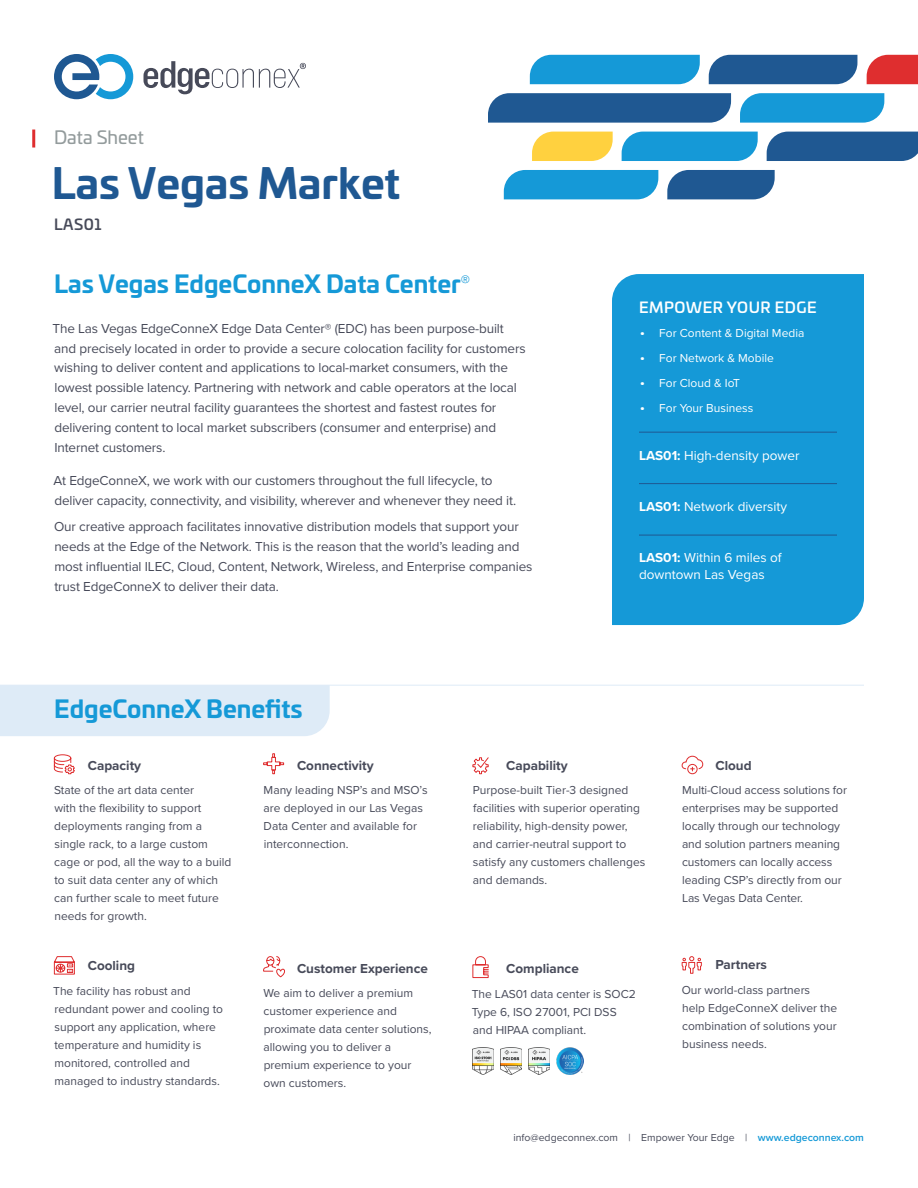
<style>
.page{position:relative;width:918px;height:1188px;background:#fff}
.page>*{position:absolute;margin:0;border:0;box-sizing:border-box;transform-origin:0 0}
.Data_Sheet_Header{font:700 41.25px "Univia Pro";color:#1f5892}
.Section_Header{font:700 24px "Univia Pro";color:#1599d7}
.Section_Header_w__Ba{font:700 24px "Univia Pro";color:#1599d7}
.Callout{font:18px "Univia Pro";color:#939b9c}
.Subhead{font:500 15px "Univia Pro";letter-spacing:.035em;color:#fff}
.Subhead-2{font:500 15px "Univia Pro";letter-spacing:.03em;color:#474a59}
.Body_Copy{font:13.5px/19.8px "Proxima Nova";letter-spacing:-.01em;color:#474a59}
.Body_Stats{font:13.5px/16.5px "Proxima Nova";color:#fff}
.Paragraph_Header{font:700 13.5px "Proxima Nova";color:#474a59}
.Small_Copy{font:12px/18px "Proxima Nova";color:#474a59}
.t1{font:12px "Proxima Nova";color:#fff}
.t2{font:10.5px "Proxima Nova";color:#474a59}
.s1{font-family:"Univia Pro"}
.s2{font-weight:700}
.s3{font-weight:600;color:#1599d7}
</style>
<div class="page">
<div style="left:0;top:686px;width:330px;height:50px;background:#deebf7"></div>
<hr style="left:0;top:685px;width:864px;height:1px;background:#deebf7">
<svg style="left:54px;top:754px;width:21px;height:21px"></svg>
<svg style="left:263px;top:753px;width:21px;height:22px"></svg>
<svg style="left:472px;top:757px;width:17px;height:18px"></svg>
<svg style="left:681px;top:755px;width:22px;height:20px"></svg>
<div style="left:612px;top:274px;width:252px;height:351px;background:#1599d7"></div>
<hr style="left:639px;top:432px;width:198px;height:1px;background:#1f5892">
<hr style="left:639px;top:483px;width:198px;height:1px;background:#1f5892">
<hr style="left:639px;top:535px;width:198px;height:1px;background:#1f5892">
<svg style="left:53px;top:956px;width:22px;height:19px"></svg>
<svg style="left:263px;top:956px;width:22px;height:22px"></svg>
<svg style="left:472px;top:956px;width:17px;height:22px"></svg>
<svg style="left:681px;top:956px;width:21px;height:18px"></svg>
<div style="left:709px;top:55px;width:148px;height:29px;background:#1f5892"></div>
<svg style="left:867px;top:55px;width:51px;height:29px"></svg>
<div style="left:530px;top:55px;width:170px;height:29px;background:#1599d7"></div>
<svg style="left:488px;top:93px;width:243px;height:30px;background:#295f96"></svg>
<svg style="left:740px;top:93px;width:144px;height:30px;background:#239fd9"></svg>
<div style="left:622px;top:132px;width:136px;height:29px;background:#1599d7"></div>
<div style="left:767px;top:132px;width:151px;height:29px;background:#1f5892"></div>
<svg style="left:532px;top:132px;width:81px;height:29px;background:#ffd44f"></svg>
<div style="left:504px;top:170px;width:154px;height:29px;background:#1599d7"></div>
<svg style="left:667px;top:170px;width:108px;height:29px;background:#2e6399"></svg>
<svg style="left:54px;top:54px;width:79px;height:45px"></svg>
<svg style="left:144px;top:61px;width:162px;height:33px"></svg>
<hr style="left:32px;top:130px;width:3px;height:18px;background:#df2e2f">
<img style="left:501px;top:1048px;width:21px;height:27px">
<img style="left:473px;top:1048px;width:21px;height:27px">
<img style="left:556px;top:1048px;width:27px;height:27px">
<img style="left:529px;top:1048px;width:20px;height:27px">
<p class="Callout" style="left:54px;top:124px;width:91px">Data Sheet</p>
<p class="Data_Sheet_Header" style="left:52px;top:150px;width:350px">Las Vegas Market</p>
<p class="Subhead-2" style="left:54px;top:212px;width:49px">LAS01</p>
<p class="Section_Header" style="left:54px;top:264px;width:417px">Las Vegas EdgeConneX Data Center<sup>®</sup></p>
<p class="Body_Copy" style="left:53px;top:318px;width:475px">The Las Vegas EdgeConneX Edge Data Center® (EDC) has been purpose-built and precisely located in order to provide a secure colocation facility for customers wishing to deliver content and applications to local-market consumers, with the lowest possible latency. Partnering with network and cable operators at the local level, our carrier neutral facility guarantees the shortest and fastest routes for delivering content to local market subscribers (consumer and enterprise) and Internet customers.</p>
<p class="Body_Copy" style="left:54px;top:470px;width:464px">At EdgeConneX, we work with our customers throughout the full lifecycle, to deliver capacity, connectivity, and visibility, wherever and whenever they need it.</p>
<p class="Body_Copy" style="left:54px;top:516px;width:480px">Our creative approach facilitates innovative distribution models that support your needs at the Edge of the Network. This is the reason that the world’s leading and most influential ILEC, Cloud, Content, Network, Wireless, and Enterprise companies trust EdgeConneX to deliver their data.</p>
<p class="Subhead" style="left:639px;top:295px;width:179px">EMPOWER YOUR EDGE</p>
<p class="t1" style="left:639px;top:324px;width:167px"><span class="s1">•</span> For Content &amp; Digital Media</p>
<p class="t1" style="left:639px;top:349px;width:136px"><span class="s1">•</span> For Network &amp; Mobile</p>
<p class="t1" style="left:639px;top:374px;width:103px"><span class="s1">•</span> For Cloud &amp; IoT</p>
<p class="t1" style="left:639px;top:399px;width:116px"><span class="s1">•</span> For Your Business</p>
<p class="Body_Stats" style="left:639px;top:446px;width:162px"><span class="s2">LAS01:</span> High-density power</p>
<p class="Body_Stats" style="left:639px;top:498px;width:150px"><span class="s2">LAS01:</span> Network diversity</p>
<p class="Body_Stats" style="left:639px;top:549px;width:144px"><span class="s2">LAS01:</span> Within 6 miles of downtown Las Vegas</p>
<p class="Section_Header_w__Ba" style="left:54px;top:690px;width:250px">EdgeConneX Benefits</p>
<p class="Paragraph_Header" style="left:88px;top:755px;width:55px">Capacity</p>
<p class="Small_Copy" style="left:54px;top:781px;width:179px">State of the art data center<br>with the flexibility to support deployments ranging from a single rack, to a large custom cage or pod, all the way to a build to suit data center any of which can further scale to meet future needs for growth.</p>
<p class="Paragraph_Header" style="left:297px;top:755px;width:78px">Connectivity</p>
<p class="Small_Copy" style="left:264px;top:781px;width:166px">Many leading NSP’s and MSO’s are deployed in our Las Vegas<br>Data Center and available for interconnection.</p>
<p class="Paragraph_Header" style="left:88px;top:955px;width:49px">Cooling</p>
<p class="Small_Copy" style="left:53px;top:981px;width:171px">The facility has robust and redundant power and cooling to support any application, where temperature and humidity is monitored, controlled and managed to industry standards.</p>
<p class="Paragraph_Header" style="left:297px;top:958px;width:132px">Customer Experience</p>
<p class="Small_Copy" style="left:263px;top:984px;width:170px">We aim to deliver a premium customer experience and proximate data center solutions, allowing you to deliver a premium experience to your own customers.</p>
<p class="Paragraph_Header" style="left:506px;top:755px;width:63px">Capability</p>
<p class="Small_Copy" style="left:473px;top:781px;width:174px">Purpose-built Tier-3 designed facilities with superior operating reliability, high-density power, and carrier-neutral support to satisfy any customers challenges and demands.</p>
<p class="Paragraph_Header" style="left:506px;top:959px;width:74px">Compliance</p>
<p class="Small_Copy" style="left:472px;top:985px;width:166px">The LAS01 data center is SOC2<br>Type 6, ISO 27001, PCI DSS and HIPAA compliant.</p>
<p class="Paragraph_Header" style="left:716px;top:755px;width:38px">Cloud</p>
<p class="Small_Copy" style="left:682px;top:781px;width:166px">Multi-Cloud access solutions for enterprises may be supported locally through our technology and solution partners meaning customers can locally access leading CSP’s directly from our<br>Las Vegas Data Center.</p>
<p class="Paragraph_Header" style="left:716px;top:955px;width:53px">Partners</p>
<p class="Small_Copy" style="left:682px;top:980px;width:157px">Our world-class partners<br>help EdgeConneX deliver the combination of solutions your business needs.</p>
<p class="t2" style="left:513px;top:1130px;width:352px">info@edgeconnex.com | Empower Your Edge | <span class="s3">www.edgeconnex.com</span></p>
</div>
